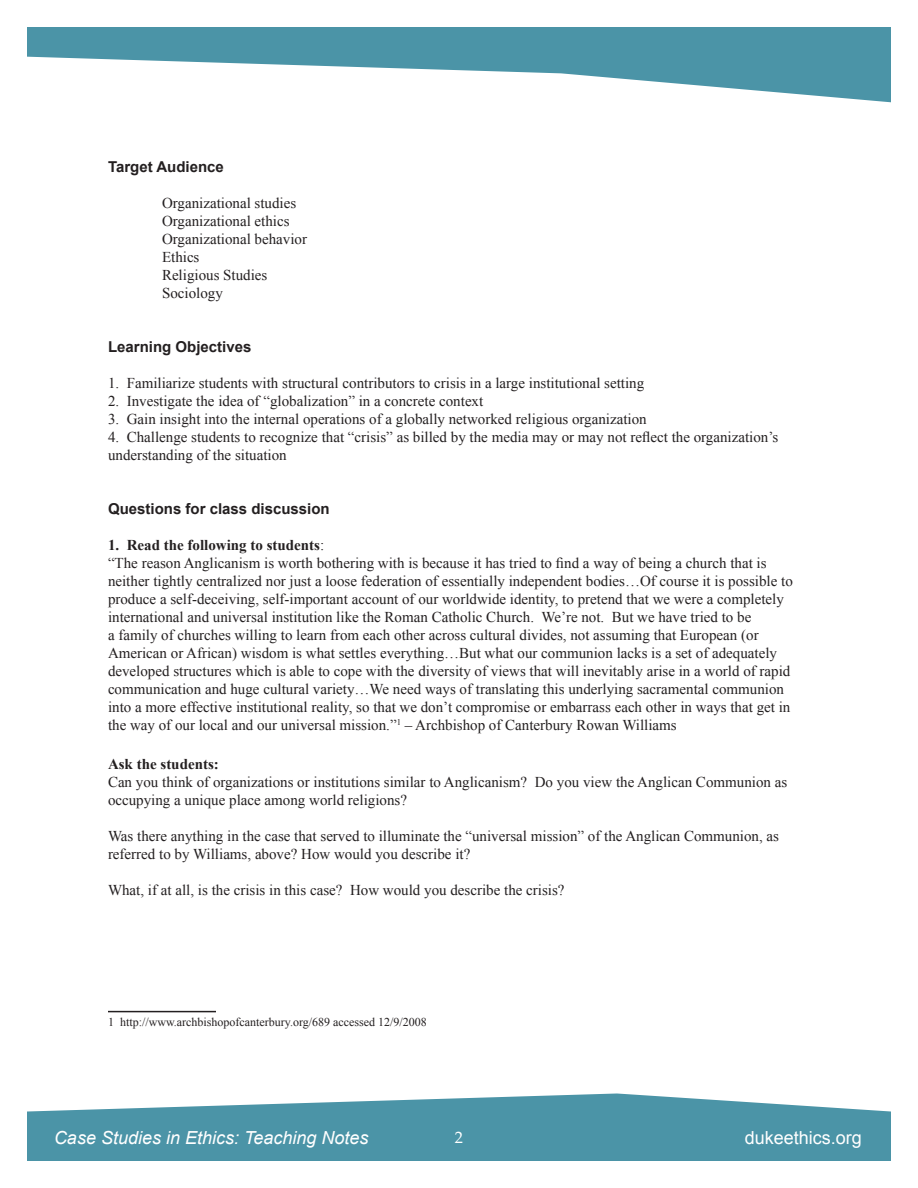
<style>
.page{position:relative;width:918px;height:1188px;background:#fff}
.page>*{position:absolute;margin:0;border:0;box-sizing:border-box;transform-origin:0 0}
.t1{font:italic 18px "Arial";color:#fff}
.t2{font:18px "Arial";color:#fff}
.t3{font:16.5px "Palatino Linotype";color:#fff}
.t4{font:15px/18px "Times New Roman";color:#231f20}
.t5{font:700 15px "Arial";color:#231f20}
.t6{font:700 15px "Times New Roman";color:#231f20}
.t7{font:12px "Times New Roman";color:#231f20}
.s1{font-weight:700}
</style>
<div class="page">
<svg style="left:27px;top:27px;width:864px;height:75px;fill:#4b94a7"></svg>
<svg style="left:27px;top:1093px;width:864px;height:68px;background:#64a2b3"></svg>
<hr style="left:108px;top:1011px;width:108px;height:1px;background:#231f20">
<p class="t5" style="left:108px;top:156px;width:117px">Target Audience</p>
<p class="t4" style="left:162px;top:193px;width:136px">Organizational studies</p>
<p class="t4" style="left:162px;top:211px;width:129px">Organizational ethics</p>
<p class="t4" style="left:162px;top:229px;width:147px">Organizational behavior</p>
<p class="t4" style="left:162px;top:247px;width:39px">Ethics</p>
<p class="t4" style="left:162px;top:265px;width:107px">Religious Studies</p>
<p class="t4" style="left:162px;top:283px;width:62px">Sociology</p>
<p class="t5" style="left:108px;top:336px;width:145px">Learning Objectives</p>
<p class="t4" style="left:108px;top:373px;width:538px">1. Familiarize students with structural contributors to crisis in a large institutional setting</p>
<p class="t4" style="left:108px;top:391px;width:377px">2. Investigate the idea of “globalization” in a concrete context</p>
<p class="t4" style="left:108px;top:409px;width:540px">3. Gain insight into the internal operations of a globally networked religious organization</p>
<p class="t4" style="left:108px;top:427px;width:672px">4. Challenge students to recognize that “crisis” as billed by the media may or may not reflect the organization’s understanding of the situation</p>
<p class="t5" style="left:108px;top:498px;width:223px">Questions for class discussion</p>
<p class="t4" style="left:108px;top:535px;width:686px"><span class="s1">1. Read the following to students</span>:<br>“The reason Anglicanism is worth bothering with is because it has tried to find a way of being a church that is neither tightly centralized nor just a loose federation of essentially independent bodies…Of course it is possible to produce a self-deceiving, self-important account of our worldwide identity, to pretend that we were a completely international and universal institution like the Roman Catholic Church. We’re not. But we have tried to be<br>a family of churches willing to learn from each other across cultural divides, not assuming that European (or American or African) wisdom is what settles everything…But what our communion lacks is a set of adequately developed structures which is able to cope with the diversity of views that will inevitably arise in a world of rapid communication and huge cultural variety…We need ways of translating this underlying sacramental communion into a more effective institutional reality, so that we don’t compromise or embarrass each other in ways that get in the way of our local and our universal mission.”<sup>1</sup> – Archbishop of Canterbury Rowan Williams</p>
<p class="t6" style="left:108px;top:754px;width:112px">Ask the students:</p>
<p class="t4" style="left:108px;top:773px;width:681px">Can you think of organizations or institutions similar to Anglicanism? Do you view the Anglican Communion as occupying a unique place among world religions?</p>
<p class="t4" style="left:108px;top:827px;width:673px">Was there anything in the case that served to illuminate the “universal mission” of the Anglican Communion, as referred to by Williams, above? How would you describe it?</p>
<p class="t4" style="left:108px;top:881px;width:458px">What, if at all, is the crisis in this case? How would you describe the crisis?</p>
<p class="t7" style="left:108px;top:1014px;width:320px">1 http://www.archbishopofcanterbury.org/689 accessed 12/9/2008</p>
<p class="t1" style="left:54px;top:1126px;width:316px">Case Studies in Ethics: Teaching Notes</p>
<p class="t3" style="left:455px;top:1126px;width:10px">2</p>
<p class="t2" style="left:745px;top:1126px;width:119px">dukeethics.org</p>
</div>
